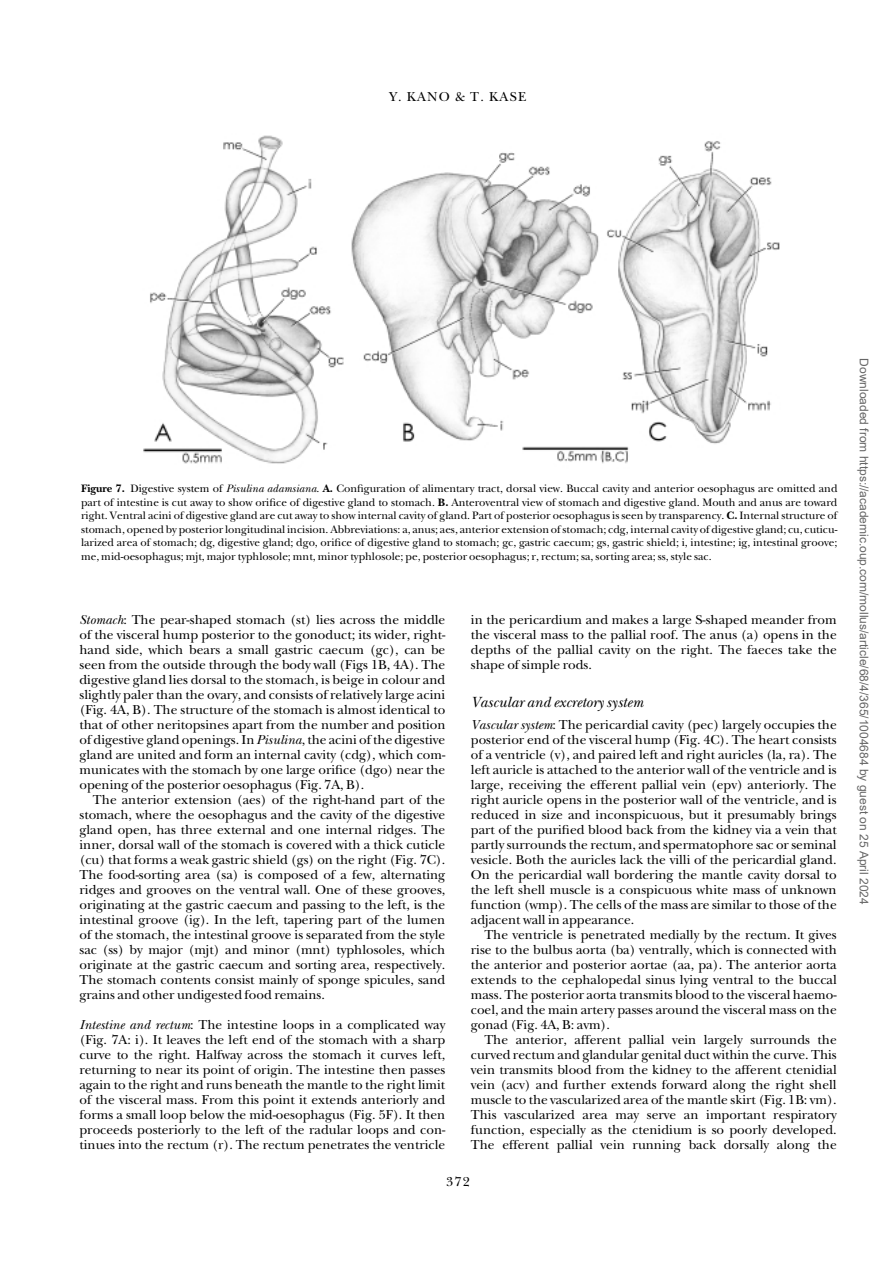
<style>
.page{position:relative;width:893px;height:1263px;background:#fff}
.page>*{position:absolute;margin:0;border:0;box-sizing:border-box;transform-origin:0 0}
.t1{font:italic 15.3px "New Baskerville";color:#000}
.t2{font:13.5px/15px "New Baskerville";color:#000;text-align:justify}
.t3{font:13.5px "New Baskerville";letter-spacing:.1em;color:#000}
.t4{font:12px "Arial";color:#666}
.t5{font:11.25px/13.5px "New Baskerville";color:#000;text-align:justify}
.s1{font-weight:700}
.s2{font-style:italic}
</style>
<div class="page">
<img style="left:143px;top:135px;width:637px;height:329px">
<p class="t3" style="left:390px;top:92px;width:138px">Y. KANO &amp; T. KASE</p>
<p class="t5" style="left:81px;top:483px;width:758px"><span class="s1">Figure 7.</span> Digestive system of <span class="s2">Pisulina adamsiana</span>. <span class="s1">A.</span> Configuration of alimentary tract, dorsal view. Buccal cavity and anterior oesophagus are omitted and part of intestine is cut away to show orifice of digestive gland to stomach. <span class="s1">B.</span> Anteroventral view of stomach and digestive gland. Mouth and anus are toward right. Ventral acini of digestive gland are cut away to show internal cavity of gland. Part of posterior oesophagus is seen by transparency. <span class="s1">C.</span> Internal structure of stomach, opened by posterior longitudinal incision. Abbreviations: a, anus; aes, anterior extension of stomach; cdg, internal cavity of digestive gland; cu, cuticu&shy;larized area of stomach; dg, digestive gland; dgo, orifice of digestive gland to stomach; gc, gastric caecum; gs, gastric shield; i, intestine; ig, intestinal groove; me, mid-oesophagus; mjt, major typhlosole; mnt, minor typhlosole; pe, posterior oesophagus; r, rectum; sa, sorting area; ss, style sac.</p>
<p class="t2" style="left:79px;top:614px;width:367px"><span class="s2">Stomach</span>: The pear-shaped stomach (st) lies across the middle of the visceral hump posterior to the gonoduct; its wider, right&shy;hand side, which bears a small gastric caecum (gc), can be seen from the outside through the body wall (Figs 1B, 4A). The digestive gland lies dorsal to the stomach, is beige in colour and slightly paler than the ovary, and consists of relatively large acini (Fig. 4A, B). The structure of the stomach is almost identical to that of other neritopsines apart from the number and position of digestive gland openings. In <span class="s2">Pisulina</span>, the acini of the digestive gland are united and form an internal cavity (cdg), which com&shy;municates with the stomach by one large orifice (dgo) near the opening of the posterior oesophagus (Fig. 7A, B).</p>
<p class="t2" style="left:79px;top:794px;width:367px;text-indent:14px">The anterior extension (aes) of the right-hand part of the stomach, where the oesophagus and the cavity of the digestive gland open, has three external and one internal ridges. The inner, dorsal wall of the stomach is covered with a thick cuticle (cu) that forms a weak gastric shield (gs) on the right (Fig. 7C).<br>The food-sorting area (sa) is composed of a few, alternating ridges and grooves on the ventral wall. One of these grooves, originating at the gastric caecum and passing to the left, is the intestinal groove (ig). In the left, tapering part of the lumen of the stomach, the intestinal groove is separated from the style sac (ss) by major (mjt) and minor (mnt) typhlosoles, which originate at the gastric caecum and sorting area, respectively.<br>The stomach contents consist mainly of sponge spicules, sand grains and other undigested food remains.</p>
<p class="t2" style="left:79px;top:1019px;width:367px"><span class="s2">Intestine and rectum</span>: The intestine loops in a complicated way (Fig. 7A: i). It leaves the left end of the stomach with a sharp curve to the right. Halfway across the stomach it curves left, returning to near its point of origin. The intestine then passes again to the right and runs beneath the mantle to the right limit of the visceral mass. From this point it extends anteriorly and forms a small loop below the mid-oesophagus (Fig. 5F). It then proceeds posteriorly to the left of the radular loops and con&shy;tinues into the rectum (r). The rectum penetrates the ventricle</p>
<p class="t2" style="left:471px;top:614px;width:367px">in the pericardium and makes a large S-shaped meander from the visceral mass to the pallial roof. The anus (a) opens in the depths of the pallial cavity on the right. The faeces take the shape of simple rods.</p>
<p class="t1" style="left:471px;top:697px;width:174px">Vascular and excretory system</p>
<p class="t2" style="left:471px;top:719px;width:367px"><span class="s2">Vascular system</span>: The pericardial cavity (pec) largely occupies the posterior end of the visceral hump (Fig. 4C). The heart consists of a ventricle (v), and paired left and right auricles (la, ra). The left auricle is attached to the anterior wall of the ventricle and is large, receiving the efferent pallial vein (epv) anteriorly. The right auricle opens in the posterior wall of the ventricle, and is reduced in size and inconspicuous, but it presumably brings part of the purified blood back from the kidney via a vein that partly surrounds the rectum, and spermatophore sac or seminal vesicle. Both the auricles lack the villi of the pericardial gland.<br>On the pericardial wall bordering the mantle cavity dorsal to the left shell muscle is a conspicuous white mass of unknown function (wmp). The cells of the mass are similar to those of the adjacent wall in appearance.</p>
<p class="t2" style="left:471px;top:929px;width:367px;text-indent:14px">The ventricle is penetrated medially by the rectum. It gives rise to the bulbus aorta (ba) ventrally, which is connected with the anterior and posterior aortae (aa, pa). The anterior aorta extends to the cephalopedal sinus lying ventral to the buccal mass. The posterior aorta transmits blood to the visceral haemo&shy;coel, and the main artery passes around the visceral mass on the gonad (Fig. 4A, B: avm).</p>
<p class="t2" style="left:471px;top:1034px;width:367px;text-indent:14px">The anterior, afferent pallial vein largely surrounds the curved rectum and glandular genital duct within the curve. This vein transmits blood from the kidney to the afferent ctenidial vein (acv) and further extends forward along the right shell muscle to the vascularized area of the mantle skirt (Fig. 1B: vm).<br>This vascularized area may serve an important respiratory function, especially as the ctenidium is so poorly developed.<br>The efferent pallial vein running back dorsally along the</p>
<p class="t2" style="left:446px;top:1175px;width:25px">372</p>
<p class="t4" style="left:868px;top:358px;width:548px;rotate:90deg">Downloaded from https://academic.oup.com/mollus/article/68/4/365/1004684 by guest on 25 April 2024</p>
</div>
